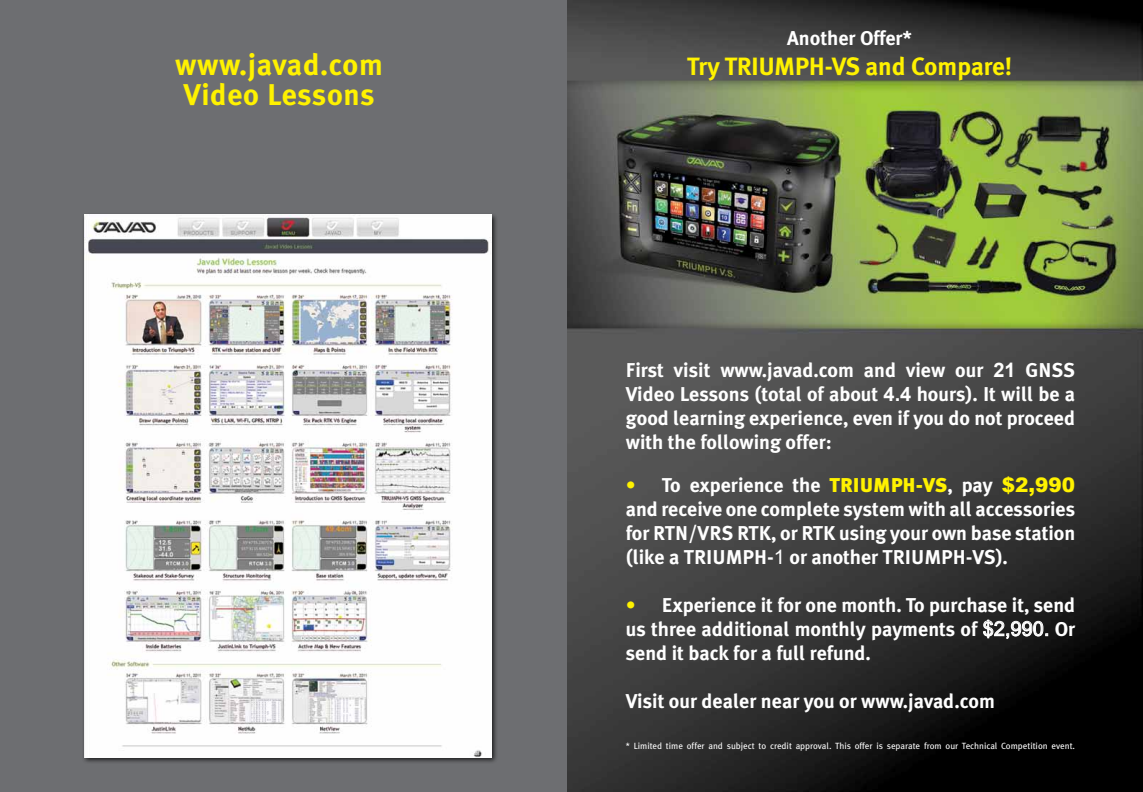
<style>
.page{position:relative;width:1143px;height:792px;background:#fff}
.page>*{position:absolute;margin:0;border:0;box-sizing:border-box;transform-origin:0 0}
.t1{font:700 30px/30px "Meta Plus";letter-spacing:.02em;color:#fff200}
.t2{font:700 25px "Meta";color:#fff200}
.t3{font:700 20px/24px "Meta Plus";color:#fff;text-align:justify}
.t4{font:700 20px "Meta";color:#fff}
.t5{font:9px "Meta";color:#fff}
.s1{font-family:"Arial"}
.s2{color:#fff200}
.s3{font-weight:900;color:#fff200}
.s4{font-family:"Arial";font-weight:900;color:#fff200}
.s5{font-family:"Arial";font-weight:400}
</style>
<div class="page">
<img style="left:567px;top:0;width:576px;height:792px">
<svg style="left:983px;top:620px;width:65px;height:19px"></svg>
<div style="left:0;top:0;width:567px;height:792px;background:#6d6e71"></div>
<div style="left:82px;top:212px;width:416px;height:552px;background:#000;opacity:.75"></div>
<img style="left:84px;top:215px;width:408px;height:542px">
<h1 class="t1" style="left:175px;top:50px;width:209px">www.javad.com<br>Video Lessons</h1>
<p class="t4" style="left:787px;top:26px;width:126px">Another Offer*</p>
<p class="t2" style="left:687px;top:52px;width:327px">Try TRIUMPH-VS and Compare!</p>
<p class="t3" style="left:626px;top:358px;width:451px">First visit www.javad.com and view our <span class="s1">21</span> GNSS Video Lessons (total of about <span class="s1">4.4</span> hours). It will be a good learning experience, even if you do not proceed with the following offer:</p>
<p class="t3" style="left:626px;top:473px;width:451px"><span class="s2">•</span> To experience the <span class="s3">TRIUMPH-VS</span>, pay <span class="s4">$2,990 </span>and receive one complete system with all accessories for RTN/VRS RTK, or RTK using your own base station (like a TRIUMPH-<span class="s5">1</span> or another TRIUMPH-VS).</p>
<p class="t3" style="left:626px;top:593px;width:451px"><span class="s2">•</span> Experience it for one month. To purchase it, send us three additional monthly payments of <span class="s5">$2,990.</span> Or send it back for a full refund.</p>
<p class="t3" style="left:626px;top:689px;width:371px">Visit our dealer near you or www.javad.com</p>
<p class="t5" style="left:626px;top:740px;width:451px">* Limited time offer and subject to credit approval. This offer is separate from our Technical Competition event.</p>
</div>
